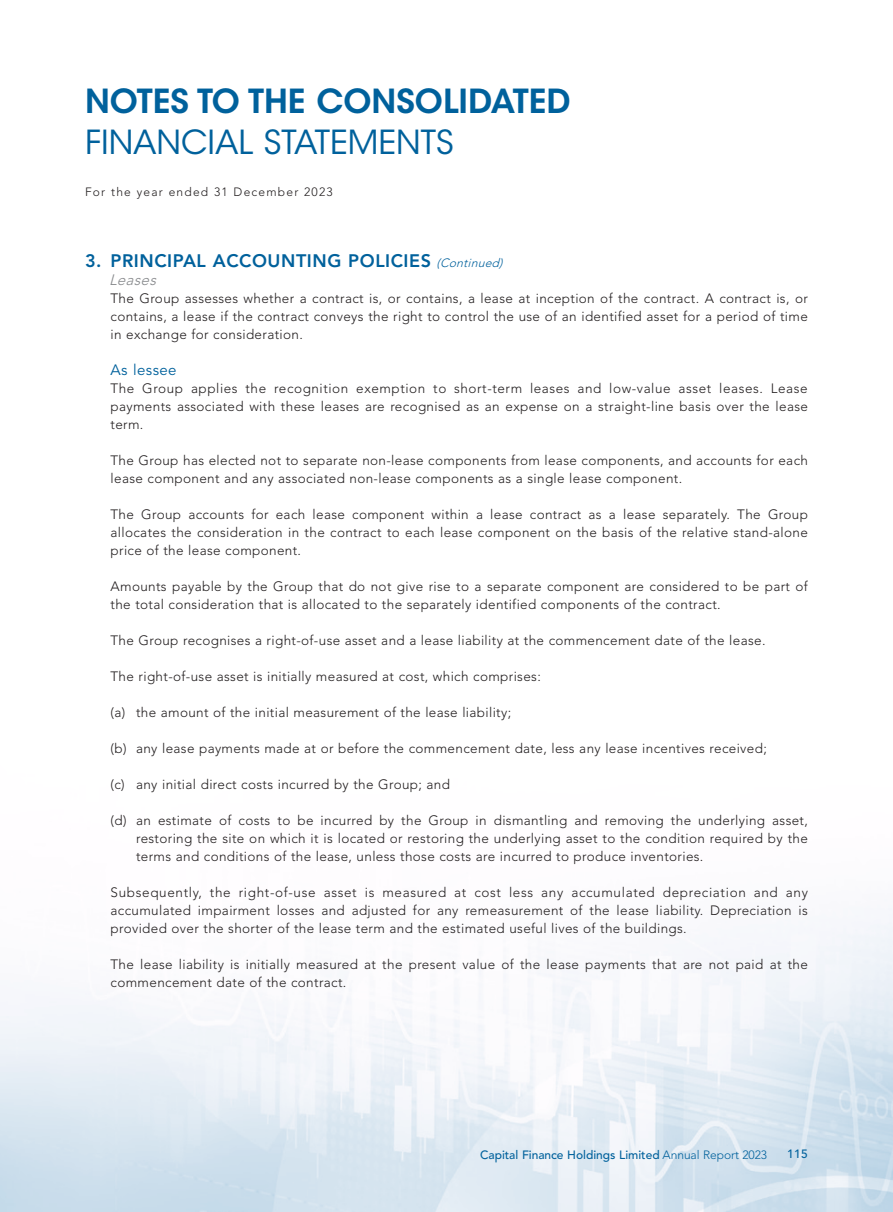
<style>
.page{position:relative;width:893px;height:1212px;background:#fff}
.page>*{position:absolute;margin:0;border:0;box-sizing:border-box;transform-origin:0 0}
.t1{font:600 33px "ITC Avant Garde Std";color:#00619c}
.t2{font:33px "ITC Avant Garde Std";color:#00619c}
.Heading_1{font:800 18px "Avenir LT Std";letter-spacing:.03em;color:#00619c}
.Heading_3{font:15px "Avenir LT Std";letter-spacing:.03em;color:#00619c}
.Heading_2{font:italic 300 15px "Avenir LT Std";color:#87898c}
.Body_Text{font:300 13.5px/18px "Avenir LT Std";letter-spacing:.025em;color:#231f20;text-align:justify}
.t3{font:500 12px "Avenir LT Std";color:#00619c}
.t4{font:300 12px "Avenir LT Std";letter-spacing:.1em;color:#231f20}
.s1{font-weight:300;font-style:italic;font-size:12px}
.s2{font-weight:300}
</style>
<div class="page">
<img style="left:0;top:922px;width:893px;height:290px">
<h1 class="t1" style="left:85px;top:80px;width:487px">NOTES TO THE CONSOLIDATED</h1>
<h1 class="t2" style="left:85px;top:122px;width:370px">FINANCIAL STATEMENTS</h1>
<p class="t4" style="left:85px;top:184px;width:249px">For the year ended 31 December 2023</p>
<p class="Heading_1" style="left:85px;top:250px;width:423px">3. PRINCIPAL ACCOUNTING POLICIES <span class="s1">(Continued)</span></p>
<p class="Heading_2" style="left:109px;top:271px;width:53px">Leases</p>
<p class="Body_Text" style="left:111px;top:289px;width:699px">The Group assesses whether a contract is, or contains, a lease at inception of the contract. A contract is, or contains, a lease if the contract conveys the right to control the use of an identified asset for a period of time in exchange for consideration.</p>
<p class="Heading_3" style="left:111px;top:361px;width:68px">As lessee</p>
<p class="Body_Text" style="left:111px;top:379px;width:699px">The Group applies the recognition exemption to short-term leases and low-value asset leases. Lease payments associated with these leases are recognised as an expense on a straight-line basis over the lease term.</p>
<p class="Body_Text" style="left:111px;top:451px;width:699px">The Group has elected not to separate non-lease components from lease components, and accounts for each lease component and any associated non-lease components as a single lease component.</p>
<p class="Body_Text" style="left:111px;top:505px;width:699px">The Group accounts for each lease component within a lease contract as a lease separately. The Group allocates the consideration in the contract to each lease component on the basis of the relative stand-alone price of the lease component.</p>
<p class="Body_Text" style="left:111px;top:577px;width:699px">Amounts payable by the Group that do not give rise to a separate component are considered to be part of the total consideration that is allocated to the separately identified components of the contract.</p>
<p class="Body_Text" style="left:111px;top:631px;width:656px">The Group recognises a right-of-use asset and a lease liability at the commencement date of the lease.</p>
<p class="Body_Text" style="left:111px;top:667px;width:432px">The right-of-use asset is initially measured at cost, which comprises:</p>
<p class="Body_Text" style="left:111px;top:703px;width:402px">(a) the amount of the initial measurement of the lease liability;</p>
<p class="Body_Text" style="left:111px;top:739px;width:658px">(b) any lease payments made at or before the commencement date, less any lease incentives received;</p>
<p class="Body_Text" style="left:111px;top:775px;width:341px">(c) any initial direct costs incurred by the Group; and</p>
<p class="Body_Text" style="left:136px;top:811px;width:673px;text-indent:-26px">(d) an estimate of costs to be incurred by the Group in dismantling and removing the underlying asset, restoring the site on which it is located or restoring the underlying asset to the condition required by the terms and conditions of the lease, unless those costs are incurred to produce inventories.</p>
<p class="Body_Text" style="left:111px;top:883px;width:699px">Subsequently, the right-of-use asset is measured at cost less any accumulated depreciation and any accumulated impairment losses and adjusted for any remeasurement of the lease liability. Depreciation is provided over the shorter of the lease term and the estimated useful lives of the buildings.</p>
<p class="Body_Text" style="left:111px;top:955px;width:699px">The lease liability is initially measured at the present value of the lease payments that are not paid at the commencement date of the contract.</p>
<p class="t3" style="left:480px;top:1148px;width:289px">Capital Finance Holdings Limited <span class="s2">Annual Report 2023</span></p>
<p class="t3" style="left:787px;top:1146px;width:22px">115</p>
</div>
